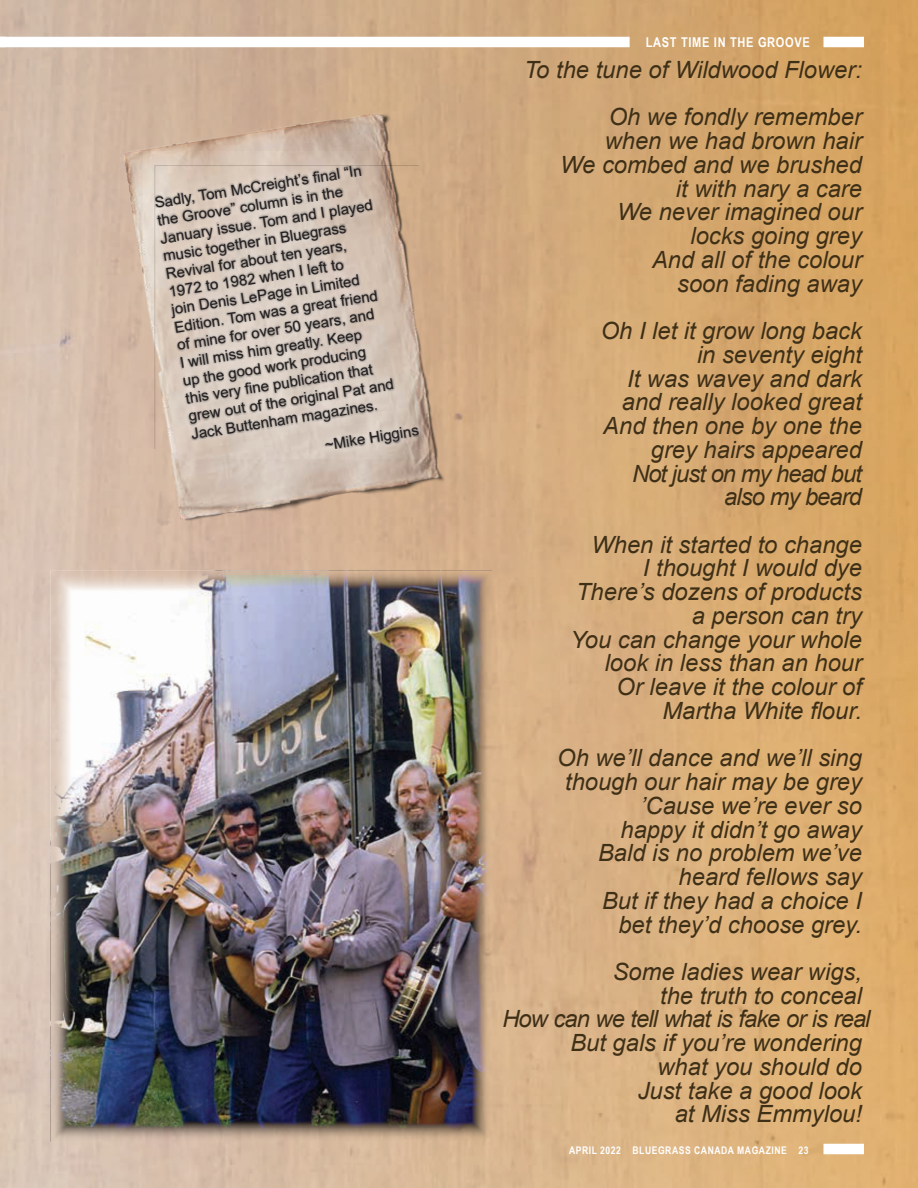
<style>
.page{position:relative;width:918px;height:1188px;background:#fff}
.page>*{position:absolute;margin:0;border:0;box-sizing:border-box;transform-origin:0 0}
.t1{font:italic 23.7px/23.7px "Arial";color:#3e2f17;text-align:right}
.t2{font:italic 23.7px "Arial";letter-spacing:-.04em;color:#3e2f17}
.t3{font:15px/18px "Arial";color:#231f20}
.t4{font:700 13.5px "Arial Narrow";letter-spacing:.05em;color:#fff}
.t5{font:700 10.5px "Arial Narrow";letter-spacing:.05em;color:#fff}
</style>
<div class="page">
<img style="left:0;top:0;width:918px;height:1188px">
<img style="left:50px;top:586px;width:441px;height:556px">
<img style="left:37px;top:50px;width:493px;height:536px">
<img style="left:144px;top:152px;width:285px;height:307px">
<div style="left:0;top:37px;width:630px;height:10px;background:#fff"></div>
<div style="left:824px;top:37px;width:40px;height:10px;background:#fff"></div>
<div style="left:824px;top:1144px;width:40px;height:10px;background:#fff"></div>
<p class="t3" style="left:154px;top:195px;width:216px;rotate:-9deg">Sadly, Tom McCreight’s fi nal “In the Groove” column is in the<br>January issue. Tom and I played music together in Bluegrass<br>Revival for about ten years,<br>1972 to 1982 when I left to<br>join Denis LePage in Limited<br>Edition. Tom was a great friend of mine for over 50 years, and<br>I will miss him greatly. Keep<br>up the good work producing<br>this very fi ne publication that grew out of the original Pat and<br>Jack Buttenham magazines.</p>
<p class="t3" style="left:324px;top:437px;width:96px;rotate:-9deg">~Mike Higgins</p>
<p class="t4" style="left:646px;top:37px;width:166px">LAST TIME IN THE GROOVE</p>
<p class="t1" style="left:524px;top:48px;width:339px;line-height:47.4px">To the tune of Wildwood Flower:<br>Oh we fondly remember</p>
<p class="t1" style="left:560px;top:131px;width:303px">when we had brown hair<br>We combed and we brushed it with nary a care<br>We never imagined our locks going grey<br>And all of the colour<br>soon fading away</p>
<p class="t1" style="left:601px;top:321px;width:263px">Oh I let it grow long back in seventy eight<br>It was wavey and dark and really looked great<br>And then one by one the grey hairs appeared<br>Not just on my head but also my beard</p>
<p class="t1" style="left:570px;top:535px;width:293px">When it started to change<br>I thought I would dye<br>There’s dozens of products a person can try<br>You can change your whole look in less than an hour<br>Or leave it the colour of<br>Martha White flour.</p>
<p class="t1" style="left:557px;top:748px;width:306px">Oh we’ll dance and we’ll sing though our hair may be grey ’Cause we’re ever so<br>happy it didn’t go away<br>Bald is no problem we’ve heard fellows say<br>But if they had a choice I<br>bet they’d choose grey.</p>
<p class="t1" style="left:613px;top:962px;width:251px">Some ladies wear wigs,</p>
<p class="t1" style="left:660px;top:986px;width:203px">the truth to conceal</p>
<p class="t2" style="left:502px;top:1010px;width:370px">How can we tell what is fake or is real</p>
<p class="t1" style="left:570px;top:1033px;width:293px">But gals if you’re wondering</p>
<p class="t1" style="left:657px;top:1057px;width:206px">what you should do</p>
<p class="t1" style="left:638px;top:1081px;width:226px">Just take a good look</p>
<p class="t1" style="left:675px;top:1104px;width:189px">at Miss Emmylou!</p>
<p class="t5" style="left:569px;top:1147px;width:241px">APRIL 2022 BLUEGRASS CANADA MAGAZINE 23</p>
</div>
